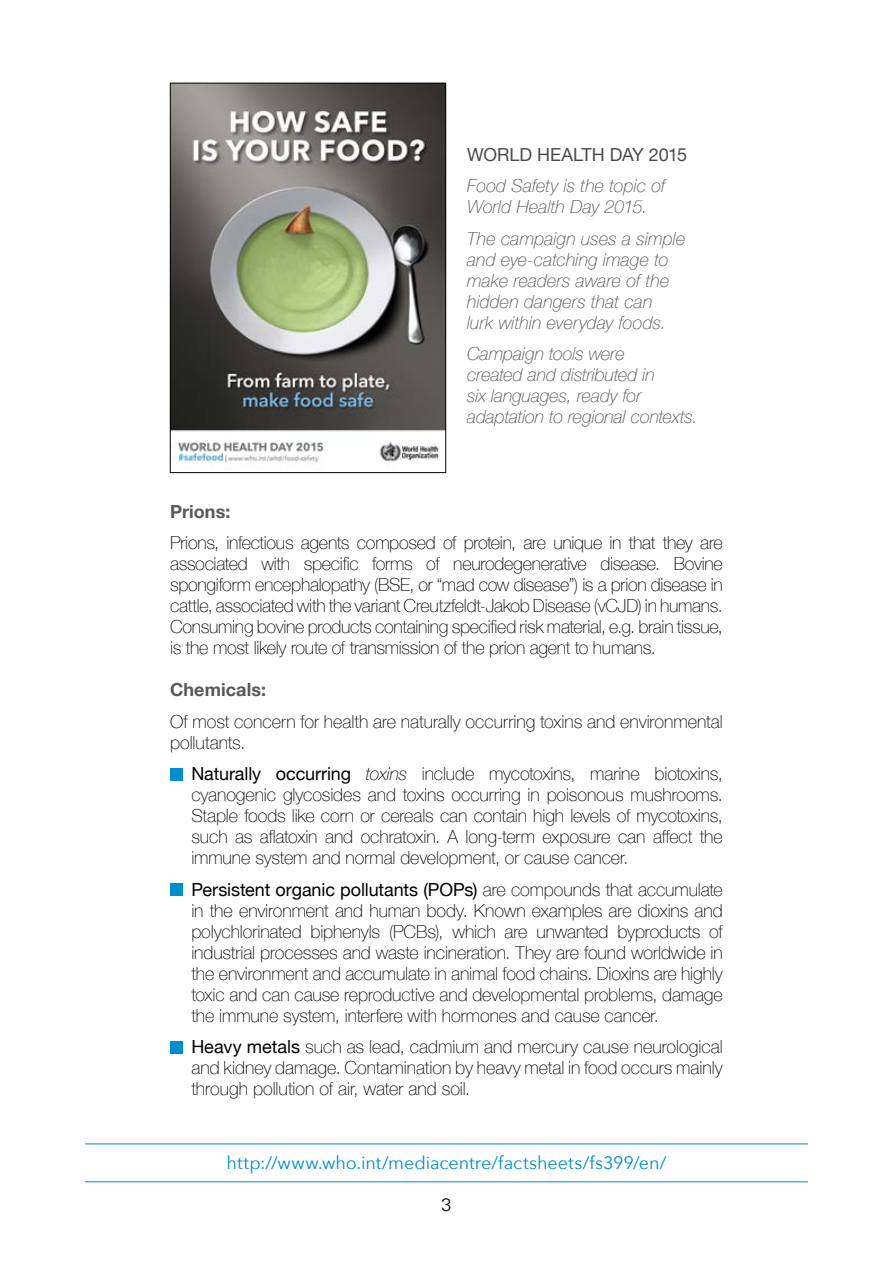
<style>
.page{position:relative;width:893px;height:1263px;background:#fff}
.page>*{position:absolute;margin:0;border:0;box-sizing:border-box;transform-origin:0 0}
.Liste{font:100 18px/21px "Helvetica Neue";letter-spacing:-.005em;color:#000;text-align:justify}
.Texte_courant{font:100 18px/21px "Helvetica Neue";letter-spacing:-.01em;color:#000;text-align:justify}
.Texte_courant-2{font:italic 100 18px/21px "Helvetica Neue";color:#4b4b4d}
.t1{font:18px "Avenir Next";color:#008dce}
.Texte_courant-3{font:18px "Helvetica Neue";letter-spacing:-.01em;color:#4b4b4d}
.Titre_2{font:700 18px "Helvetica Neue";letter-spacing:.005em;color:#58585a}
.t2{font:300 18px "Univers";color:#000}
.s1{font-weight:400}
.s2{font-style:italic}
</style>
<div class="page">
<hr style="left:85px;top:1181px;width:723px;height:1px;background:#008dce">
<hr style="left:85px;top:1143px;width:723px;height:1px;background:#008dce">
<div style="left:170px;top:768px;width:13px;height:12px;background:#008dce"></div>
<div style="left:170px;top:883px;width:13px;height:13px;background:#008dce"></div>
<div style="left:170px;top:1041px;width:13px;height:12px;background:#008dce"></div>
<img style="left:172px;top:85px;width:272px;height:378px">
<div style="left:170px;top:83px;width:276px;height:390px;border:1px solid #000"></div>
<p class="Texte_courant-3" style="left:467px;top:141px;width:221px">WORLD HEALTH DAY 2015</p>
<p class="Texte_courant-2" style="left:467px;top:175px;width:200px">Food Safety is the topic of<br>World Health Day 2015.</p>
<p class="Texte_courant-2" style="left:467px;top:227px;width:220px">The campaign uses a simple and eye-catching image to make readers aware of the hidden dangers that can<br>lurk within everyday foods.</p>
<p class="Texte_courant-2" style="left:467px;top:343px;width:232px">Campaign tools were<br>created and distributed in<br>six languages, ready for adaptation to regional contexts.</p>
<p class="Titre_2" style="left:170px;top:497px;width:62px">Prions:</p>
<p class="Texte_courant" style="left:170px;top:532px;width:554px">Prions, infectious agents composed of protein, are unique in that they are associated with specific forms of neurodegenerative disease. Bovine spongiform encephalopathy (BSE, or “mad cow disease”) is a prion disease in cattle, associated with the variant Creutzfeldt-Jakob Disease (vCJD) in humans.<br>Consuming bovine products containing specified risk material, e.g. brain tissue, is the most likely route of transmission of the prion agent to humans.</p>
<p class="Titre_2" style="left:170px;top:676px;width:97px">Chemicals:</p>
<p class="Texte_courant" style="left:170px;top:710px;width:554px">Of most concern for health are naturally occurring toxins and environmental pollutants.</p>
<p class="Liste" style="left:191px;top:763px;width:533px"><span class="s1">Naturally occurring</span> <span class="s2">toxins</span> include mycotoxins, marine biotoxins, cyanogenic glycosides and toxins occurring in poisonous mushrooms.<br>Staple foods like corn or cereals can contain high levels of mycotoxins, such as aflatoxin and ochratoxin. A long-term exposure can affect the immune system and normal development, or cause cancer.</p>
<p class="Liste" style="left:191px;top:878px;width:533px"><span class="s1">Persistent organic pollutants (POPs)</span> are compounds that accumulate in the environment and human body. Known examples are dioxins and polychlorinated biphenyls (PCBs), which are unwanted byproducts of industrial processes and waste incineration. They are found worldwide in the environment and accumulate in animal food chains. Dioxins are highly toxic and can cause reproductive and developmental problems, damage the immune system, interfere with hormones and cause cancer.</p>
<p class="Liste" style="left:191px;top:1036px;width:533px"><span class="s1">Heavy metals</span> such as lead, cadmium and mercury cause neurological and kidney damage. Contamination by heavy metal in food occurs mainly through pollution of air, water and soil.</p>
<p class="t1" style="left:227px;top:1147px;width:441px">http://www.who.int/mediacentre/factsheets/fs399/en/</p>
<p class="t2" style="left:441px;top:1194px;width:12px">3</p>
</div>
